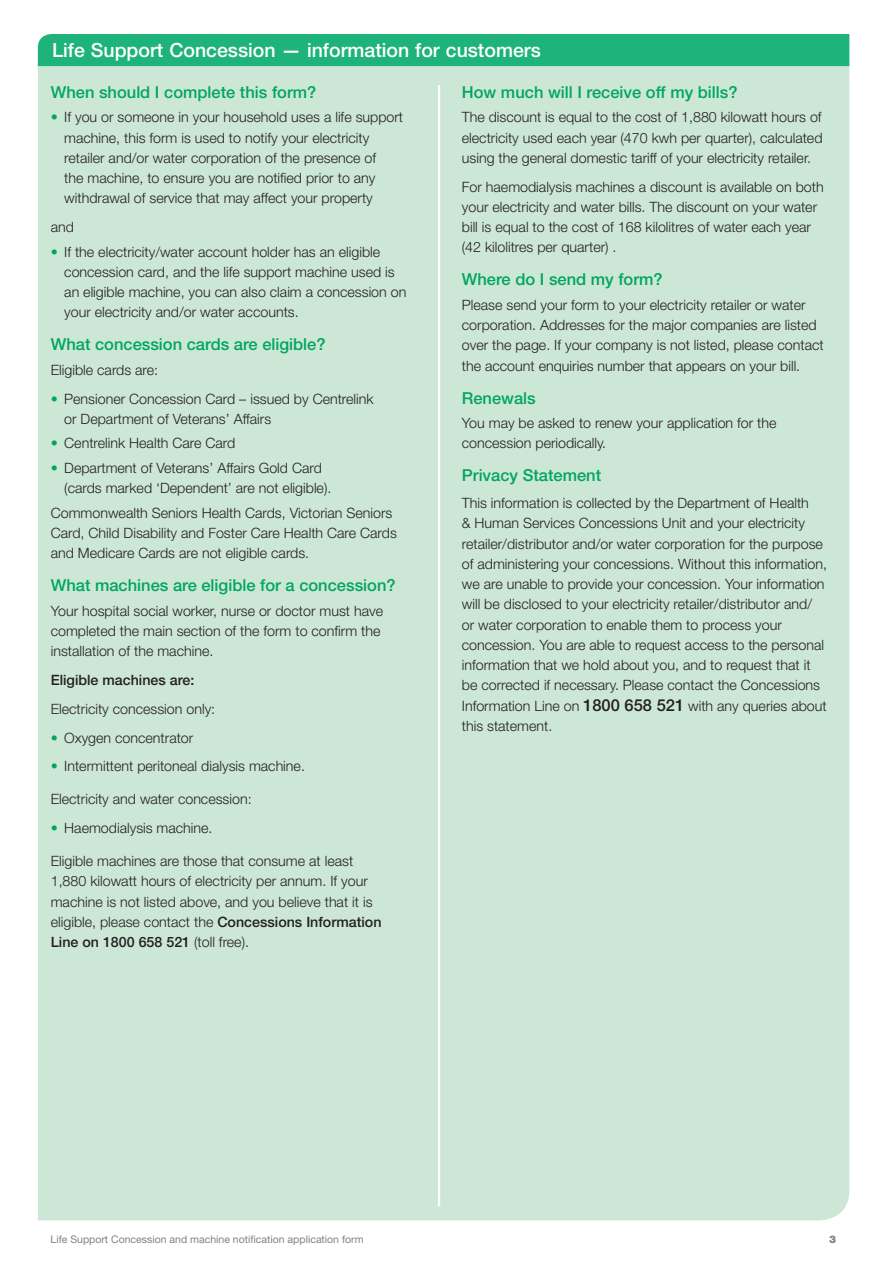
<style>
.page{position:relative;width:893px;height:1263px;background:#fff}
.page>*{position:absolute;margin:0;border:0;box-sizing:border-box;transform-origin:0 0}
.t1{font:500 19.5px "Helvetica Neue LT Std";color:#fff}
.t2{font:500 16.5px "Helvetica Neue LT";color:#00a65f}
.t3{font:300 14.25px/20.2px "Helvetica Neue LT";color:#231f20}
.t4{font:500 14.25px "Helvetica Neue LT";color:#231f20}
.t5{font:10.5px "Helvetica Neue LT";color:#808285}
.t6{font:900 10.5px "Helvetica Neue LT";color:#808285}
.s1{font-family:"Helvetica Neue LT Std";font-weight:500;font-size:16.5px}
.s2{font-family:"Helvetica Neue LT Std";font-weight:700;color:#00a65f}
.s3{font-weight:500}
</style>
<div class="page">
<div style="left:38px;top:66px;width:811px;height:1154px;background:#cde7d7"></div>
<div style="left:38px;top:34px;width:811px;height:32px;background:#1db37a"></div>
<hr style="left:438px;top:86px;width:2px;height:1119px;background:#fff">
<h1 class="t1" style="left:52px;top:39px;width:490px">Life Support Concession — information for customers</h1>
<p class="t2" style="left:462px;top:82px;width:277px">How much will I receive off my bills?</p>
<p class="t3" style="left:462px;top:107px;width:362px;text-align:justify">The discount is equal to the cost of 1,880 kilowatt hours of electricity used each year (470 kwh per quarter), calculated using the general domestic tariff of your electricity retailer.</p>
<p class="t3" style="left:462px;top:176px;width:363px">For haemodialysis machines a discount is available on both your electricity and water bills. The discount on your water bill is equal to the cost of 168 kilolitres of water each year (42 kilolitres per quarter) .</p>
<p class="t2" style="left:462px;top:270px;width:202px">Where do I send my form?</p>
<p class="t3" style="left:462px;top:294px;width:363px">Please send your form to your electricity retailer or water corporation. Addresses for the major companies are listed over the page. If your company is not listed, please contact the account enquiries number that appears on your bill.</p>
<p class="t2" style="left:462px;top:388px;width:75px">Renewals</p>
<p class="t3" style="left:462px;top:413px;width:316px">You may be asked to renew your application for the concession periodically.</p>
<p class="t2" style="left:462px;top:466px;width:141px">Privacy Statement</p>
<p class="t3" style="left:462px;top:493px;width:367px">This information is collected by the Department of Health<br>&amp; Human Services Concessions Unit and your electricity retailer/distributor and/or water corporation for the purpose of administering your concessions. Without this information, we are unable to provide your concession. Your information will be disclosed to your electricity retailer/distributor and/ or water corporation to enable them to process your concession. You are able to request access to the personal information that we hold about you, and to request that it be corrected if necessary. Please contact the Concessions Information Line on <span class="s1">1800 658 521</span> with any queries about this statement.</p>
<p class="t2" style="left:51px;top:82px;width:267px">When should I complete this form?</p>
<p class="t3" style="left:64px;top:107px;width:340px;text-indent:-13px"><span class="s2">•</span> If you or someone in your household uses a life support machine, this form is used to notify your electricity retailer and/or water corporation of the presence of<br>the machine, to ensure you are notified prior to any withdrawal of service that may affect your property</p>
<p class="t3" style="left:51px;top:217px;width:25px">and</p>
<p class="t3" style="left:64px;top:241px;width:344px;text-indent:-13px"><span class="s2">•</span> If the electricity/water account holder has an eligible concession card, and the life support machine used is an eligible machine, you can also claim a concession on your electricity and/or water accounts.</p>
<p class="t2" style="left:51px;top:335px;width:276px">What concession cards are eligible?</p>
<p class="t3" style="left:51px;top:359px;width:109px">Eligible cards are:</p>
<p class="t3" style="left:64px;top:388px;width:311px;text-indent:-13px"><span class="s2">•</span> Pensioner Concession Card – issued by Centrelink or Department of Veterans’ Affairs</p>
<p class="t3" style="left:51px;top:433px;width:186px"><span class="s2">•</span> Centrelink Health Care Card</p>
<p class="t3" style="left:64px;top:457px;width:269px;text-indent:-13px"><span class="s2">•</span> Department of Veterans’ Affairs Gold Card (cards marked ‘Dependent’ are not eligible).</p>
<p class="t3" style="left:51px;top:502px;width:348px">Commonwealth Seniors Health Cards, Victorian Seniors<br>Card, Child Disability and Foster Care Health Care Cards and Medicare Cards are not eligible cards.</p>
<p class="t2" style="left:51px;top:575px;width:346px">What machines are eligible for a concession?</p>
<p class="t3" style="left:51px;top:600px;width:334px">Your hospital social worker, nurse or doctor must have completed the main section of the form to confirm the installation of the machine.</p>
<p class="t4" style="left:51px;top:671px;width:145px">Eligible machines are:</p>
<p class="t3" style="left:51px;top:698px;width:166px">Electricity concession only:</p>
<p class="t3" style="left:51px;top:727px;width:144px"><span class="s2">•</span> Oxygen concentrator</p>
<p class="t3" style="left:51px;top:756px;width:256px"><span class="s2">•</span> Intermittent peritoneal dialysis machine.</p>
<p class="t3" style="left:51px;top:789px;width:202px">Electricity and water concession:</p>
<p class="t3" style="left:51px;top:817px;width:163px"><span class="s2">•</span> Haemodialysis machine.</p>
<p class="t3" style="left:51px;top:850px;width:332px">Eligible machines are those that consume at least 1,880 kilowatt hours of electricity per annum. If your machine is not listed above, and you believe that it is eligible, please contact the <span class="s3">Concessions Information Line on 1800 658 521</span> (toll free).</p>
<p class="t5" style="left:51px;top:1233px;width:315px">Life Support Concession and machine notification application form</p>
<p class="t6" style="left:829px;top:1233px;width:9px">3</p>
</div>
